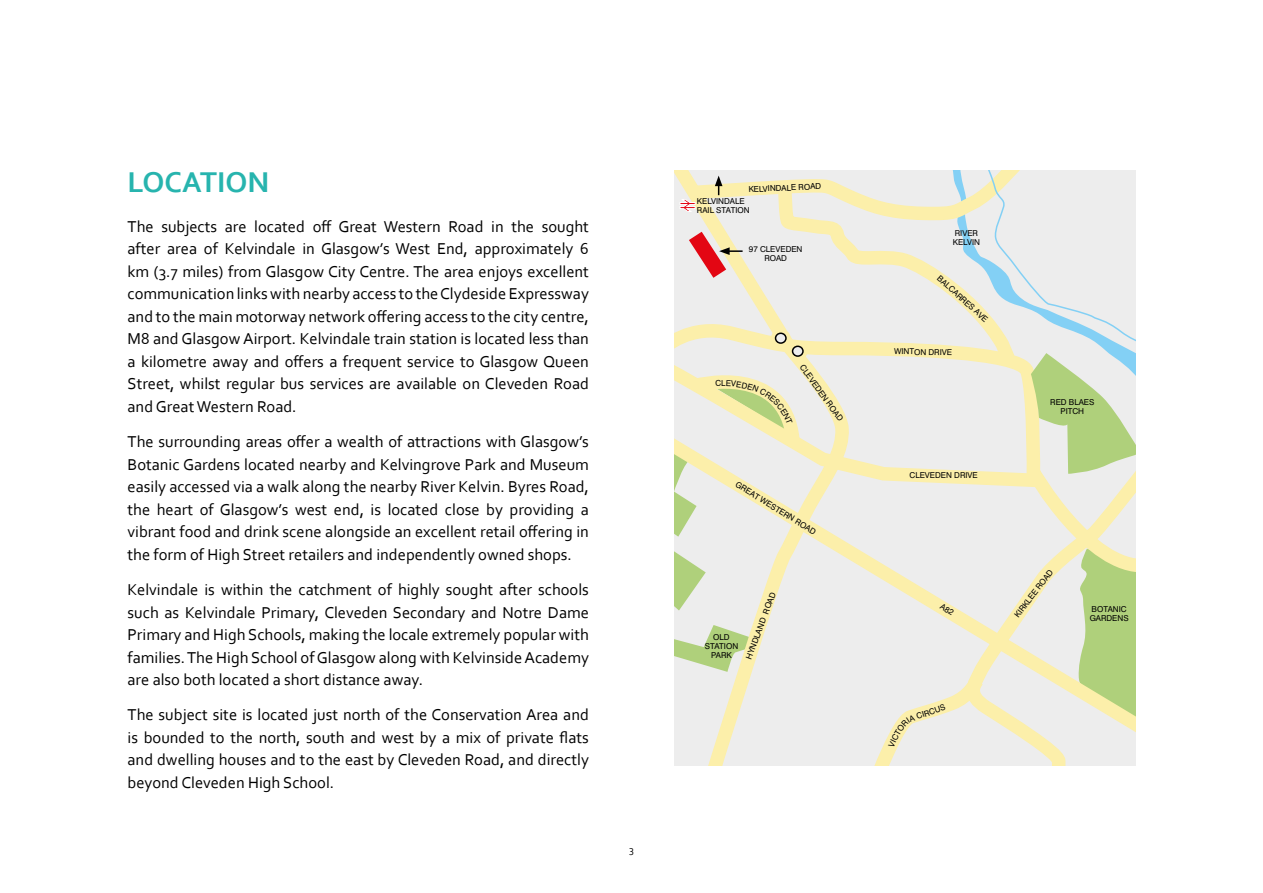
<style>
.page{position:relative;width:1263px;height:893px;background:#fff}
.page>*{position:absolute;margin:0;border:0;box-sizing:border-box;transform-origin:0 0}
.t1{font:700 30px "Corbel";color:#27b4ae}
.t2{font:16.5px/22.5px "Corbel";color:#000;text-align:justify}
.t3{font:10.5px "Corbel";color:#000}
.t4{font:8.1px/9px "Swiss 721 BT";color:#000}
</style>
<div class="page">
<svg style="left:674px;top:170px;width:461px;height:595px"></svg>
<h1 class="t1" style="left:128px;top:164px;width:143px">LOCATION</h1>
<p class="t2" style="left:128px;top:215px;width:463px">The subjects are located off Great Western Road in the sought after area of Kelvindale in Glasgow’s West End, approximately 6 km (3.7 miles) from Glasgow City Centre. The area enjoys excellent communication links with nearby access to the Clydeside Expressway and to the main motorway network offering access to the city centre, M8 and Glasgow Airport. Kelvindale train station is located less than a kilometre away and offers a frequent service to Glasgow Queen Street, whilst regular bus services are available on Cleveden Road and Great Western Road.</p>
<p class="t2" style="left:128px;top:430px;width:463px">The surrounding areas offer a wealth of attractions with Glasgow’s Botanic Gardens located nearby and Kelvingrove Park and Museum easily accessed via a walk along the nearby River Kelvin. Byres Road, the heart of Glasgow’s west end, is located close by providing a vibrant food and drink scene alongside an excellent retail offering in the form of High Street retailers and independently owned shops.</p>
<p class="t2" style="left:128px;top:578px;width:463px">Kelvindale is within the catchment of highly sought after schools such as Kelvindale Primary, Cleveden Secondary and Notre Dame Primary and High Schools, making the locale extremely popular with families. The High School of Glasgow along with Kelvinside Academy are also both located a short distance away.</p>
<p class="t2" style="left:128px;top:703px;width:463px">The subject site is located just north of the Conservation Area and is bounded to the north, south and west by a mix of private flats and dwelling houses and to the east by Cleveden Road, and directly beyond Cleveden High School.</p>
<p class="t3" style="left:629px;top:843px;width:6px">3</p>
<p class="t4" style="left:748px;top:185px;width:74px;rotate:-3deg">KELVINDALE ROAD</p>
<p class="t4" style="left:697px;top:197px;width:54px">KELVINDALE<br>RAIL STATION</p>
<p class="t4" style="left:749px;top:244px;width:55px;text-align:center">97 CLEVEDEN<br>ROAD</p>
<p class="t4" style="left:721px;top:379px;width:6px">L</p>
<p class="t4" style="left:805px;top:363px;width:69px;rotate:54deg">CLEVEDEN ROAD</p>
<p class="t4" style="left:738px;top:480px;width:94px;rotate:31deg">GREAT WESTERN ROAD</p>
<p class="t4" style="left:705px;top:633px;width:35px;text-align:center">OLD<br>STATION<br>PARK</p>
<p class="t4" style="left:744px;top:657px;width:72px;rotate:-69deg">HYNDLAND ROAD</p>
<p class="t4" style="left:953px;top:228px;width:29px">RIVER<br>KELVIN</p>
<p class="t4" style="left:941px;top:274px;width:66px;rotate:42deg">BALCARRES AVE</p>
<p class="t4" style="left:894px;top:347px;width:59px;rotate:1deg">WINTON DRIVE</p>
<p class="t4" style="left:909px;top:471px;width:70px">CLEVEDEN DRIVE</p>
<p class="t4" style="left:1050px;top:397px;width:46px;text-align:center">RED BLAES<br>PITCH</p>
<p class="t4" style="left:915px;top:712px;width:21px;rotate:-18deg">CIRC</p>
<p class="t4" style="left:1012px;top:613px;width:59px;rotate:-52deg">KIRKLEE ROAD</p>
<p class="t4" style="left:1090px;top:605px;width:41px">BOTANIC<br>GARDENS</p>
</div>
